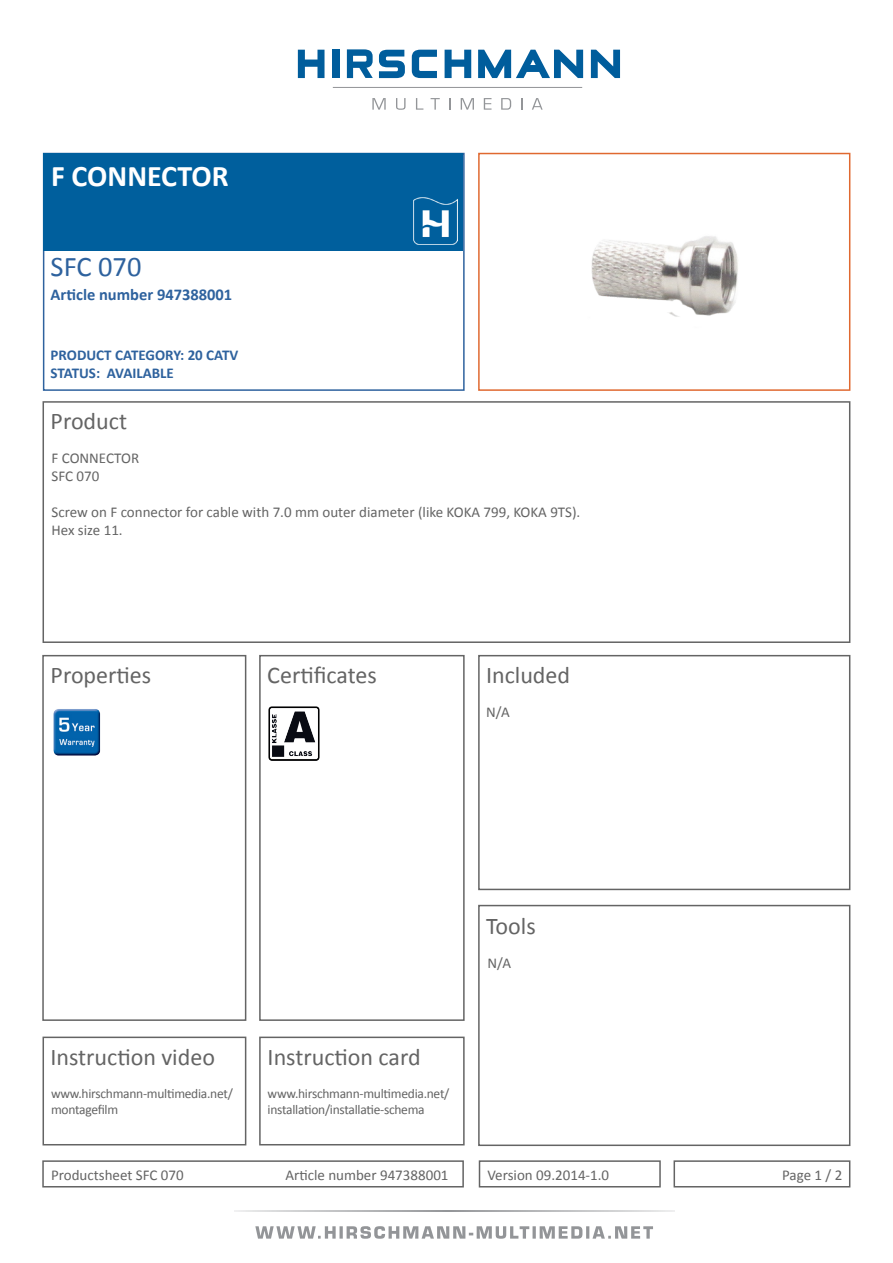
<style>
.page{position:relative;width:893px;height:1263px;background:#fff}
.page>*{position:absolute;margin:0;border:0;box-sizing:border-box;transform-origin:0 0}
.t1{font:700 30px "Calibri";color:#fff}
.t2{font:28.5px "Calibri";color:#2e629e}
.t3{font:24px "Calibri";color:#646464}
.t4{font:700 16.5px "Calibri";color:#2e629e}
.t5{font:15px "Calibri";color:#646464}
.t6{font:700 15px/18px "Calibri";color:#2e629e}
.t7{font:13.5px/16.2px "Calibri";letter-spacing:-.02em;color:#646464}
</style>
<div class="page">
<div style="left:478px;top:905px;width:372px;height:241px;border:2px solid #646464"></div>
<div style="left:42px;top:655px;width:204px;height:366px;border:2px solid #646464"></div>
<div style="left:43px;top:1036px;width:203px;height:109px;border:2px solid #646464"></div>
<div style="left:478px;top:655px;width:372px;height:235px;border:2px solid #646464"></div>
<div style="left:478px;top:153px;width:372px;height:238px;border:2px solid #e06930"></div>
<img style="left:591px;top:236px;width:147px;height:81px">
<div style="left:43px;top:153px;width:422px;height:238px;border:2px solid #2e629e"></div>
<div style="left:44px;top:154px;width:419px;height:97px;background:#005f9d"></div>
<div style="left:259px;top:655px;width:206px;height:366px;border:2px solid #646464"></div>
<div style="left:43px;top:401px;width:807px;height:242px;border:2px solid #646464"></div>
<hr style="left:234px;top:1211px;width:441px;height:1px;background:#939598">
<svg style="left:255px;top:1226px;width:398px;height:13px"></svg>
<hr style="left:333px;top:87px;width:249px;height:1px;background:#939598">
<svg style="left:372px;top:98px;width:14px;height:12px"></svg>
<svg style="left:396px;top:98px;width:10px;height:12px"></svg>
<svg style="left:416px;top:98px;width:7px;height:12px"></svg>
<svg style="left:431px;top:98px;width:9px;height:12px"></svg>
<svg style="left:449px;top:98px;width:1px;height:12px"></svg>
<svg style="left:461px;top:98px;width:13px;height:12px"></svg>
<svg style="left:484px;top:98px;width:7px;height:12px"></svg>
<svg style="left:501px;top:98px;width:10px;height:12px"></svg>
<svg style="left:521px;top:98px;width:1px;height:12px"></svg>
<svg style="left:532px;top:98px;width:11px;height:12px"></svg>
<svg style="left:591px;top:50px;width:29px;height:28px"></svg>
<svg style="left:298px;top:50px;width:26px;height:28px"></svg>
<div style="left:332px;top:50px;width:7px;height:28px;background:#005d9c"></div>
<svg style="left:379px;top:50px;width:26px;height:28px"></svg>
<svg style="left:412px;top:50px;width:25px;height:28px"></svg>
<svg style="left:445px;top:50px;width:26px;height:28px"></svg>
<svg style="left:478px;top:50px;width:105px;height:28px"></svg>
<svg style="left:347px;top:49px;width:26px;height:29px"></svg>
<div style="left:674px;top:1160px;width:176px;height:27px;border:2px solid #646464"></div>
<img style="left:268px;top:706px;width:52px;height:55px">
<div style="left:42px;top:1160px;width:422px;height:27px;border:2px solid #646464"></div>
<div style="left:479px;top:1160px;width:182px;height:27px;border:2px solid #646464"></div>
<img style="left:414px;top:197px;width:43px;height:47px">
<div style="left:259px;top:1036px;width:206px;height:109px;border:2px solid #646464"></div>
<img style="left:53px;top:709px;width:48px;height:47px">
<p class="t1" style="left:51px;top:157px;width:179px">F CONNECTOR</p>
<p class="t2" style="left:51px;top:249px;width:92px">SFC 070</p>
<p class="t4" style="left:51px;top:284px;width:183px">Article number 947388001</p>
<p class="t6" style="left:51px;top:346px;width:189px">PRODUCT CATEGORY: 20 CATV<br>STATUS: AVAILABLE</p>
<p class="t3" style="left:51px;top:406px;width:78px">Product</p>
<p class="t5" style="left:52px;top:449px;width:89px">F CONNECTOR</p>
<p class="t5" style="left:52px;top:467px;width:49px">SFC 070</p>
<p class="t5" style="left:52px;top:503px;width:530px">Screw on F connector for cable with 7.0 mm outer diameter (like KOKA 799, KOKA 9TS).</p>
<p class="t5" style="left:52px;top:521px;width:73px">Hex size 11.</p>
<p class="t3" style="left:51px;top:659px;width:102px">Properties</p>
<p class="t3" style="left:267px;top:659px;width:111px">Certificates</p>
<p class="t3" style="left:486px;top:659px;width:86px">Included</p>
<p class="t5" style="left:486px;top:703px;width:25px">N/A</p>
<p class="t3" style="left:486px;top:911px;width:51px">Tools</p>
<p class="t3" style="left:50px;top:1041px;width:166px">Instruction video</p>
<p class="t3" style="left:268px;top:1041px;width:155px">Instruction card</p>
<p class="t7" style="left:51px;top:1085px;width:183px">www.hirschmann-multimedia.net/ montagefilm</p>
<p class="t7" style="left:268px;top:1085px;width:183px">www.hirschmann-multimedia.net/ installation/installatie-schema</p>
<p class="t5" style="left:487px;top:953px;width:25px">N/A</p>
<p class="t5" style="left:51px;top:1165px;width:134px">Productsheet SFC 070</p>
<p class="t5" style="left:285px;top:1165px;width:165px">Article number 947388001</p>
<p class="t5" style="left:487px;top:1165px;width:123px">Version 09.2014-1.0</p>
<p class="t5" style="left:782px;top:1165px;width:62px">Page 1 / 2</p>
</div>
